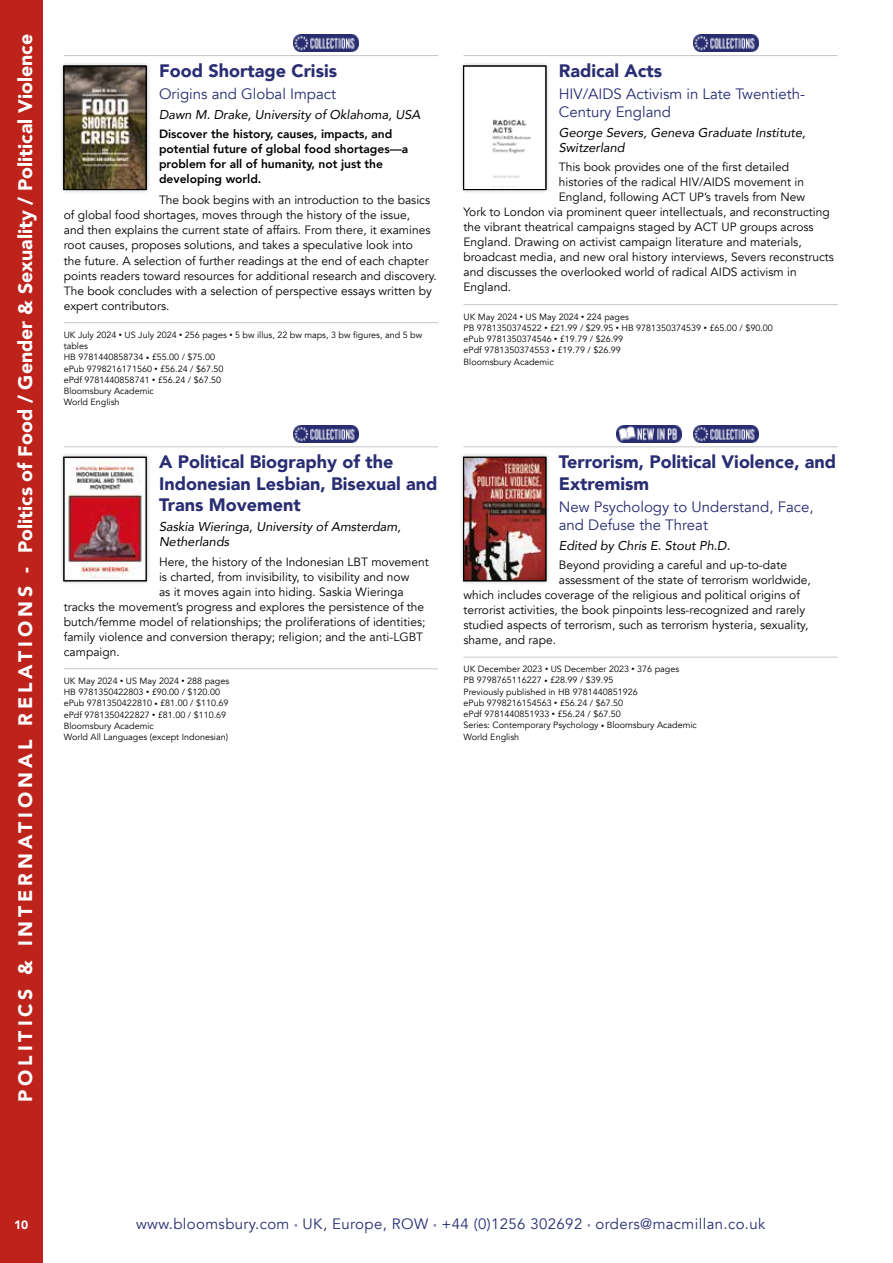
<style>
.page{position:relative;width:893px;height:1263px;background:#fff}
.page>*{position:absolute;margin:0;border:0;box-sizing:border-box;transform-origin:0 0}
.t1{font:900 19.5px "Avenir";color:#fff}
.t2{font:900 18px/21.6px "Avenir";color:#292d72}
.t3{font:15px/18px "Avenir";color:#292d72}
.t4{font:15px "Avenir";letter-spacing:.025em;color:#292d72}
.t5{font:italic 12.75px/15.3px "Avenir";color:#000}
.t6{font:12px/15px "Avenir";color:#000}
.t7{font:800 12px/15px "Avenir";color:#000}
.t8{font:900 12px "Avenir";color:#fff}
.t9{font:9px/11.2px "Avenir";color:#000}
.s1{font-size:6.3px}
.s2{font-size:7.5px;color:#8b84b2}
</style>
<div class="page">
<div style="left:0;top:0;width:43px;height:1263px;background:#bd231b"></div>
<hr style="left:64px;top:55px;width:374px;height:1px;background:#c6c6c6">
<hr style="left:64px;top:322px;width:374px;height:1px;background:#c6c6c6">
<img style="left:293px;top:34px;width:65px;height:17px">
<div style="left:59px;top:61px;width:92px;height:133px;background:#000;opacity:.25"></div>
<div style="left:64px;top:66px;width:82px;height:124px;border:1px solid #000"></div>
<hr style="left:463px;top:55px;width:375px;height:1px;background:#c6c6c6">
<hr style="left:463px;top:304px;width:375px;height:1px;background:#c6c6c6">
<img style="left:693px;top:34px;width:65px;height:17px">
<div style="left:459px;top:61px;width:92px;height:133px;background:#000;opacity:.25"></div>
<div style="left:463px;top:66px;width:83px;height:124px;border:1px solid #000"></div>
<hr style="left:64px;top:447px;width:374px;height:1px;background:#c6c6c6">
<hr style="left:64px;top:668px;width:374px;height:1px;background:#c6c6c6">
<img style="left:293px;top:425px;width:65px;height:17px">
<div style="left:59px;top:452px;width:92px;height:133px;background:#000;opacity:.25"></div>
<div style="left:64px;top:457px;width:82px;height:124px;border:1px solid #000"></div>
<hr style="left:463px;top:447px;width:375px;height:1px;background:#c6c6c6">
<hr style="left:463px;top:657px;width:375px;height:1px;background:#c6c6c6">
<img style="left:617px;top:425px;width:65px;height:17px">
<img style="left:693px;top:425px;width:65px;height:17px">
<div style="left:459px;top:452px;width:92px;height:133px;background:#000;opacity:.25"></div>
<div style="left:463px;top:457px;width:83px;height:124px;border:1px solid #000"></div>
<h1 class="t1" style="left:9px;top:1102px;width:1069px;rotate:-90deg">P O L I T I C S &amp; I N T E R N AT I O N A L R E L AT I O N S - Politics of Food / Gender &amp; Sexuality / Political Violence</h1>
<h2 class="t2" style="left:159px;top:59px;width:179px">Food Shortage Crisis</h2>
<p class="t3" style="left:159px;top:85px;width:178px">Origins and Global Impact</p>
<p class="t5" style="left:159px;top:107px;width:263px">Dawn M. Drake, University of Oklahoma, USA</p>
<p class="t7" style="left:159px;top:126px;width:251px">Discover the history, causes, impacts, and potential future of global food shortages—a problem for all of humanity, not just the developing world.</p>
<p class="t6" style="left:64px;top:193px;width:373px;text-indent:95px">The book begins with an introduction to the basics of global food shortages, moves through the history of the issue,<br>and then explains the current state of affairs. From there, it examines root causes, proposes solutions, and takes a speculative look into<br>the future. A selection of further readings at the end of each chapter points readers toward resources for additional research and discovery.<br>The book concludes with a selection of perspective essays written by expert contributors.</p>
<p class="t9" style="left:64px;top:329px;width:360px">UK July 2024 <span class="s1">•</span> US July 2024 <span class="s1">•</span> 256 pages <span class="s1">•</span> 5 bw illus, 22 bw maps, 3 bw figures, and 5 bw tables<br>HB 9781440858734 <span class="s1">•</span> £55.00 / $75.00<br>ePub 9798216171560 <span class="s1">•</span> £56.24 / $67.50<br>ePdf 9781440858741 <span class="s1">•</span> £56.24 / $67.50<br>Bloomsbury Academic<br>World English</p>
<h2 class="t2" style="left:159px;top:451px;width:280px">A Political Biography of the<br>Indonesian Lesbian, Bisexual and<br>Trans Movement</h2>
<p class="t5" style="left:159px;top:519px;width:243px">Saskia Wieringa, University of Amsterdam,<br>Netherlands</p>
<p class="t6" style="left:159px;top:554px;width:271px">Here, the history of the Indonesian LBT movement</p>
<p class="t6" style="left:159px;top:569px;width:252px">is charted, from invisibility, to visibility and now</p>
<p class="t6" style="left:159px;top:584px;width:246px">as it moves again into hiding. Saskia Wieringa</p>
<p class="t6" style="left:64px;top:599px;width:362px">tracks the movement’s progress and explores the persistence of the</p>
<p class="t6" style="left:64px;top:614px;width:363px">butch/femme model of relationships; the proliferations of identities;</p>
<p class="t6" style="left:64px;top:629px;width:361px">family violence and conversion therapy; religion; and the anti-LGBT</p>
<p class="t6" style="left:64px;top:644px;width:55px">campaign.</p>
<p class="t9" style="left:64px;top:675px;width:167px">UK May 2024 <span class="s1">•</span> US May 2024 <span class="s1">•</span> 288 pages HB 9781350422803 <span class="s1">•</span> £90.00 / $120.00 ePub 9781350422810 <span class="s1">•</span> £81.00 / $110.69 ePdf 9781350422827 <span class="s1">•</span> £81.00 / $110.69<br>Bloomsbury Academic<br>World All Languages (except Indonesian)</p>
<h2 class="t2" style="left:559px;top:59px;width:105px">Radical Acts</h2>
<p class="t3" style="left:559px;top:85px;width:248px">HIV/AIDS Activism in Late Twentieth-<br>Century England</p>
<p class="t5" style="left:559px;top:125px;width:248px">George Severs, Geneva Graduate Institute,<br>Switzerland</p>
<p class="t6" style="left:559px;top:160px;width:232px">This book provides one of the first detailed</p>
<p class="t6" style="left:559px;top:175px;width:247px">histories of the radical HIV/AIDS movement in</p>
<p class="t6" style="left:559px;top:190px;width:248px">England, following ACT UP’s travels from New</p>
<p class="t6" style="left:463px;top:205px;width:368px">York to London via prominent queer intellectuals, and reconstructing</p>
<p class="t6" style="left:463px;top:220px;width:352px">the vibrant theatrical campaigns staged by ACT UP groups across</p>
<p class="t6" style="left:463px;top:235px;width:340px">England. Drawing on activist campaign literature and materials,</p>
<p class="t6" style="left:463px;top:250px;width:372px">broadcast media, and new oral history interviews, Severs reconstructs</p>
<p class="t6" style="left:463px;top:265px;width:335px">and discusses the overlooked world of radical AIDS activism in</p>
<p class="t6" style="left:463px;top:280px;width:47px">England.</p>
<p class="t9" style="left:463px;top:311px;width:311px">UK May 2024 <span class="s1">•</span> US May 2024 <span class="s1">•</span> 224 pages<br>PB 9781350374522 <span class="s1">•</span> £21.99 / $29.95 <span class="s1">•</span> HB 9781350374539 <span class="s1">•</span> £65.00 / $90.00 ePub 9781350374546 <span class="s1">•</span> £19.79 / $26.99<br>ePdf 9781350374553 <span class="s1">•</span> £19.79 / $26.99<br>Bloomsbury Academic</p>
<h2 class="t2" style="left:559px;top:451px;width:279px">Terrorism, Political Violence, and<br>Extremism</h2>
<p class="t3" style="left:559px;top:498px;width:256px">New Psychology to Understand, Face, and Defuse the Threat</p>
<p class="t5" style="left:559px;top:537px;width:173px">Edited by Chris E. Stout Ph.D.</p>
<p class="t6" style="left:559px;top:557px;width:230px">Beyond providing a careful and up-to-date</p>
<p class="t6" style="left:559px;top:572px;width:254px">assessment of the state of terrorism worldwide,</p>
<p class="t6" style="left:463px;top:587px;width:338px">which includes coverage of the religious and political origins of</p>
<p class="t6" style="left:463px;top:602px;width:343px">terrorist activities, the book pinpoints less-recognized and rarely</p>
<p class="t6" style="left:463px;top:617px;width:346px">studied aspects of terrorism, such as terrorism hysteria, sexuality,</p>
<p class="t6" style="left:463px;top:632px;width:92px">shame, and rape.</p>
<p class="t9" style="left:463px;top:664px;width:235px">UK December 2023 <span class="s1">•</span> US December 2023 <span class="s1">•</span> 376 pages<br>PB 9798765116227 <span class="s1">•</span> £28.99 / $39.95<br>Previously published in HB 9781440851926<br>ePub 9798216154563 <span class="s1">•</span> £56.24 / $67.50<br>ePdf 9781440851933 <span class="s1">•</span> £56.24 / $67.50<br>Series: Contemporary Psychology <span class="s1">•</span> Bloomsbury Academic World English</p>
<p class="t8" style="left:14px;top:1214px;width:16px">10</p>
<p class="t4" style="left:136px;top:1215px;width:631px">www.bloomsbury.com <span class="s2">•</span> UK, Europe, ROW <span class="s2">•</span> +44 (0)1256 302692 <span class="s2">•</span> orders@macmillan.co.uk</p>
</div>
